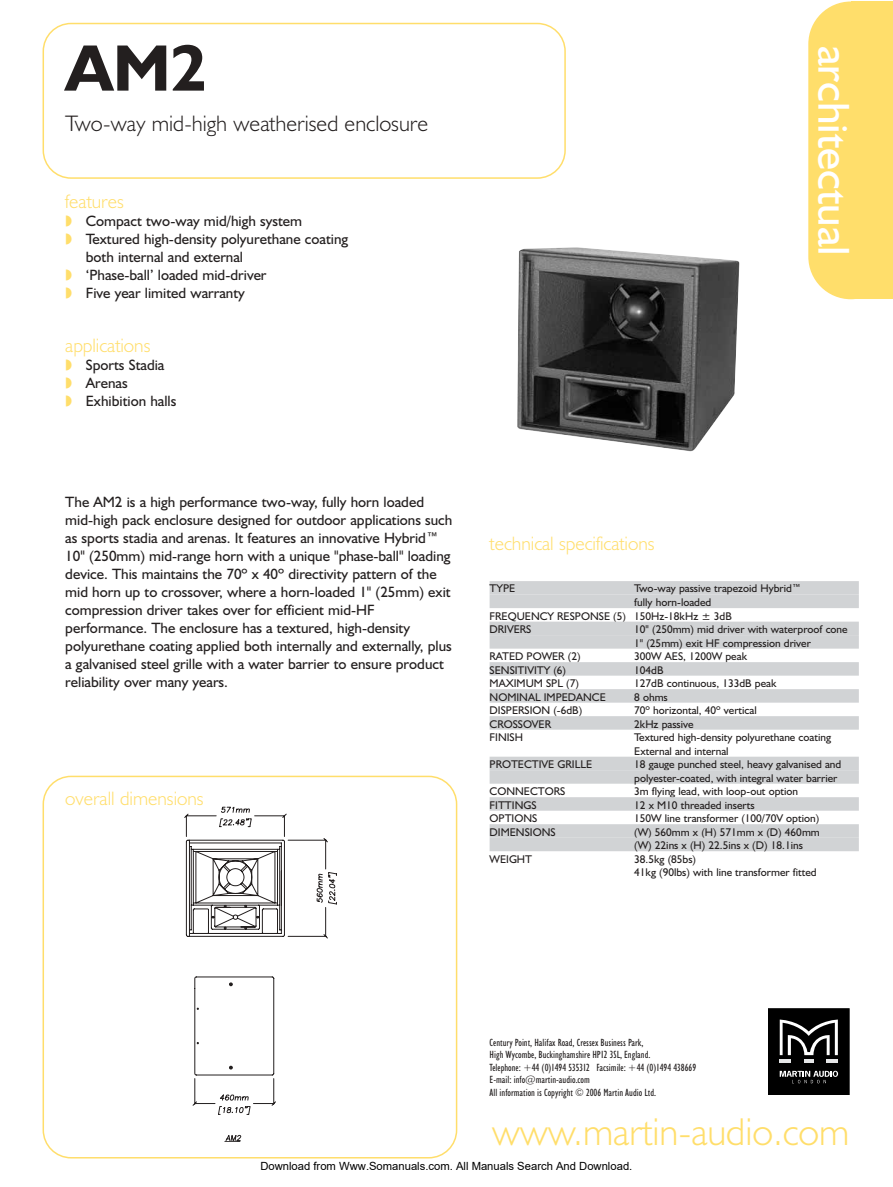
<style>
.page{position:relative;width:893px;height:1187px;background:#fff}
.page>*{position:absolute;margin:0;border:0;box-sizing:border-box;transform-origin:0 0}
.t1{font:700 66px "Humanist 521 BT";color:#231f1f}
.t2{font:45px "Humanist 521 BT";color:#fff}
.t3{font:300 39px "Humanist 521 BT";color:#ffde6b}
.t4{font:300 22.5px "Humanist 521 BT";color:#231f1f}
.t5{font:300 19.5px "Humanist 521 BT";color:#ffde6b}
.t6{font:15px/18px "Humanist 521 BT";color:#231f1f}
.t7{font:11.25px/13.5px "Humanist 521 BT";color:#231f1f}
.t8{font:11.25px "Arial";color:#000}
.t9{font:condensed 10.5px/12.6px "Humanist 521 BT";color:#231f1f}
</style>
<div class="page">
<div style="left:768px;top:1008px;width:81px;height:86px;background:#000"></div>
<svg style="left:779px;top:1019px;width:58px;height:43px"></svg>
<svg style="left:779px;top:1070px;width:59px;height:13px"></svg>
<div style="left:766px;top:1007px;width:84px;height:89px;border:1px solid #fff"></div>
<div style="left:850px;top:2px;width:42px;height:297px;background:#ffde6b"></div>
<div style="left:808px;top:2px;width:84px;height:297px;background:#ffde6b;border-radius:43px"></div>
<img style="left:517px;top:247px;width:222px;height:205px">
<svg style="left:43px;top:23px;width:523px;height:156px"></svg>
<svg style="left:43px;top:775px;width:414px;height:383px"></svg>
<div style="left:489px;top:581px;width:369px;height:13px;background:#d1d3d5"></div>
<div style="left:489px;top:594px;width:369px;height:14px;background:#d1d3d5"></div>
<div style="left:489px;top:621px;width:369px;height:14px;background:#d1d3d5"></div>
<div style="left:489px;top:635px;width:369px;height:13px;background:#d1d3d5"></div>
<div style="left:489px;top:662px;width:369px;height:13px;background:#d1d3d5"></div>
<div style="left:489px;top:689px;width:369px;height:13px;background:#d1d3d5"></div>
<div style="left:489px;top:716px;width:369px;height:13px;background:#d1d3d5"></div>
<div style="left:489px;top:756px;width:369px;height:14px;background:#d1d3d5"></div>
<div style="left:489px;top:770px;width:369px;height:13px;background:#d1d3d5"></div>
<div style="left:489px;top:797px;width:369px;height:13px;background:#d1d3d5"></div>
<div style="left:489px;top:824px;width:369px;height:13px;background:#d1d3d5"></div>
<div style="left:489px;top:837px;width:369px;height:14px;background:#d1d3d5"></div>
<h1 class="t1" style="left:65px;top:44px;width:143px">AM2</h1>
<h3 class="t4" style="left:65px;top:115px;width:364px">Two-way mid-high weatherised enclosure</h3>
<h3 class="t5" style="left:65px;top:194px;width:60px">features</h3>
<h3 class="t6" style="left:86px;top:213px;width:264px">Compact two-way mid/high system Textured high-density polyurethane coating both internal and external<br>‘Phase-ball’ loaded mid-driver<br>Five year limited warranty</h3>
<h3 class="t5" style="left:65px;top:338px;width:87px">applications</h3>
<h3 class="t6" style="left:86px;top:357px;width:92px">Sports Stadia<br>Arenas<br>Exhibition halls</h3>
<p class="t6" style="left:65px;top:494px;width:388px">The AM2 is a high performance two-way, fully horn loaded mid-high pack enclosure designed for outdoor applications such as sports stadia and arenas. It features an innovative Hybrid™ 10" (250mm) mid-range horn with a unique "phase-ball" loading device. This maintains the 70º x 40º directivity pattern of the mid horn up to crossover, where a horn-loaded 1" (25mm) exit compression driver takes over for efficient mid-HF performance. The enclosure has a textured, high-density polyurethane coating applied both internally and externally, plus a galvanised steel grille with a water barrier to ensure product reliability over many years.</p>
<h3 class="t5" style="left:65px;top:791px;width:140px">overall dimensions</h3>
<h2 class="t2" style="left:850px;top:46px;width:212px;rotate:90deg">architectual</h2>
<h3 class="t5" style="left:489px;top:536px;width:166px">technical specifications</h3>
<p class="t7" style="left:489px;top:583px;width:27px">TYPE</p>
<p class="t7" style="left:634px;top:583px;width:169px">Two-way passive trapezoid Hybrid™</p>
<p class="t7" style="left:634px;top:596px;width:79px">fully horn-loaded</p>
<p class="t7" style="left:489px;top:610px;width:244px">FREQUENCY RESPONSE (5) 150Hz-18kHz ± 3dB</p>
<p class="t7" style="left:489px;top:623px;width:43px">DRIVERS</p>
<p class="t7" style="left:634px;top:623px;width:215px">10" (250mm) mid driver with waterproof cone<br>1" (25mm) exit HF compression driver</p>
<p class="t7" style="left:489px;top:650px;width:92px">RATED POWER (2)</p>
<p class="t7" style="left:634px;top:650px;width:114px">300W AES, 1200W peak</p>
<p class="t7" style="left:489px;top:664px;width:78px">SENSITIVITY (6)</p>
<p class="t7" style="left:634px;top:664px;width:31px">104dB</p>
<p class="t7" style="left:489px;top:677px;width:91px">MAXIMUM SPL (7)</p>
<p class="t7" style="left:634px;top:677px;width:144px">127dB continuous, 133dB peak</p>
<p class="t7" style="left:489px;top:691px;width:118px">NOMINAL IMPEDANCE</p>
<p class="t7" style="left:634px;top:691px;width:35px">8 ohms</p>
<p class="t7" style="left:489px;top:704px;width:94px">DISPERSION (-6dB)</p>
<p class="t7" style="left:634px;top:704px;width:124px">70º horizontal, 40º vertical</p>
<p class="t7" style="left:489px;top:718px;width:63px">CROSSOVER</p>
<p class="t7" style="left:634px;top:718px;width:61px">2kHz passive</p>
<p class="t7" style="left:489px;top:731px;width:35px">FINISH</p>
<p class="t7" style="left:634px;top:731px;width:198px">Textured high-density polyurethane coating<br>External and internal</p>
<p class="t7" style="left:489px;top:758px;width:104px">PROTECTIVE GRILLE</p>
<p class="t7" style="left:634px;top:758px;width:209px">18 gauge punched steel, heavy galvanised and polyester-coated, with integral water barrier</p>
<p class="t7" style="left:489px;top:785px;width:77px">CONNECTORS</p>
<p class="t7" style="left:634px;top:785px;width:165px">3m flying lead, with loop-out option</p>
<p class="t7" style="left:489px;top:799px;width:48px">FITTINGS</p>
<p class="t7" style="left:634px;top:799px;width:122px">12 x M10 threaded inserts</p>
<p class="t7" style="left:489px;top:812px;width:49px">OPTIONS</p>
<p class="t7" style="left:634px;top:812px;width:186px">150W line transformer (100/70V option)</p>
<p class="t7" style="left:489px;top:826px;width:68px">DIMENSIONS</p>
<p class="t7" style="left:634px;top:826px;width:187px">(W) 560mm x (H) 571mm x (D) 460mm (W) 22ins x (H) 22.5ins x (D) 18.1ins</p>
<p class="t7" style="left:489px;top:853px;width:44px">WEIGHT</p>
<p class="t7" style="left:634px;top:853px;width:184px">38.5kg (85bs)<br>41kg (90lbs) with line transformer fitted</p>
<p class="t9" style="left:489px;top:1036px;width:208px">Century Point, Halifax Road, Cressex Business Park,<br>High Wycombe, Buckinghamshire HP12 3SL, England.<br>Telephone: +44 (0)1494 535312 Facsimile: +44 (0)1494 438669<br>E-mail: info@martin-audio.com<br>All information is Copyright © 2006 Martin Audio Ltd.</p>
<h3 class="t3" style="left:492px;top:1117px;width:358px">www.martin-audio.com</h3>
<p class="t8" style="left:260px;top:1159px;width:373px">Download from Www.Somanuals.com. All Manuals Search And Download.</p>
</div>
